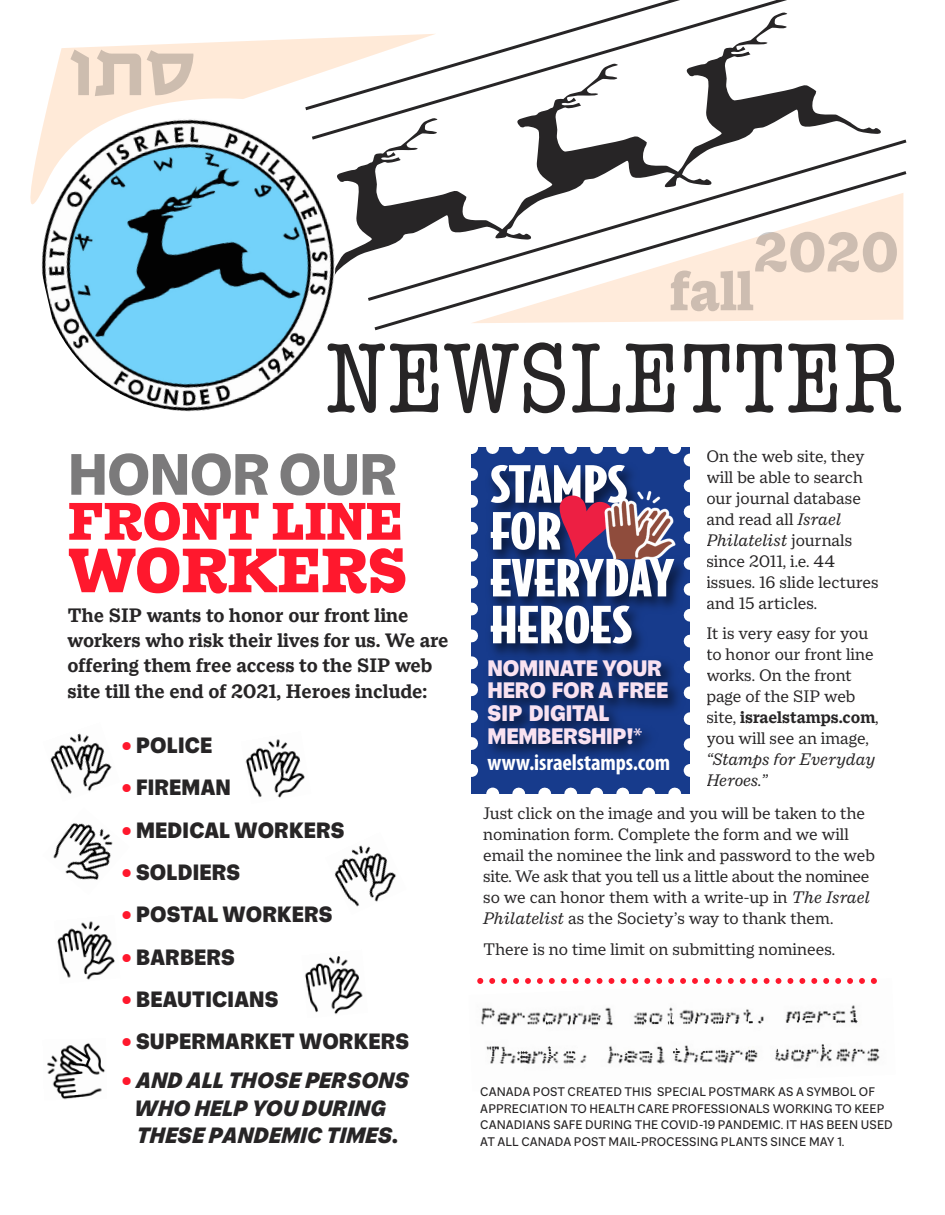
<style>
.page{position:relative;width:945px;height:1215px;background:#fff}
.page>*{position:absolute;margin:0;border:0;box-sizing:border-box;transform-origin:0 0}
.t1{font:condensed 102.45px "American Typewriter";color:#272526;scale:1.04 1}
.t2{font:90px "Katamon Slab";color:rgb(39 37 38/.23)}
.t3{font:900 67.5px "Macklin Slab";letter-spacing:-.015em;color:#ff182d}
.t4{font:800 63px "Macklin Sans";letter-spacing:-.015em;color:#7b7a7b}
.t5{font:800 60px "Macklin Slab";letter-spacing:-.01em;color:rgb(39 37 38/.23)}
.t6{font:900 57px "Macklin Slab";letter-spacing:-.015em;color:#ff182d}
.t7{font:900 48.6px/47px "Bodega Sans";letter-spacing:-.01em;color:#fff;scale:1.16 1}
.t8{font:900 24.3px/22.6px "Macklin Sans";letter-spacing:-.01em;color:#f9e2f1}
.t9{font:900 24px "Macklin Sans";letter-spacing:.01em;color:#272526}
.t10{font:italic 900 24px "Macklin Sans";letter-spacing:.01em;color:#272526}
.t11{font:700 condensed 22.65px "Myriad Pro";letter-spacing:-.005em;color:#fff}
.t12{font:700 21px/25.2px "Macklin Text";color:#272526}
.t13{font:18px/21px "Macklin Text";color:#272526}
.t14{font:13.5px/16.5px "Macklin Sans";letter-spacing:.01em;color:#272526}
.s1{color:#ff182d}
.s2{font-style:normal;color:#ff182d}
.s3{font-style:italic}
.s4{font-weight:700}
.s5{font-weight:400}
</style>
<div class="page">
<svg style="left:368px;top:139px;width:539px;height:162px"></svg>
<svg style="left:371px;top:169px;width:536px;height:162px"></svg>
<svg style="left:436px;top:0;width:411px;height:142px"></svg>
<img style="left:42px;top:277px;width:292px;height:135px">
<svg style="left:30px;top:34px;width:406px;height:243px"></svg>
<svg style="left:471px;top:193px;width:432px;height:130px;fill:#ffebdb"></svg>
<svg style="left:486px;top:788px;width:202px;height:6px"></svg>
<div style="left:471px;top:757px;width:219px;height:31px;background:#173b8c"></div>
<img style="left:50px;top:733px;width:62px;height:61px">
<img style="left:245px;top:739px;width:60px;height:59px">
<img style="left:53px;top:823px;width:60px;height:57px">
<img style="left:57px;top:921px;width:58px;height:59px">
<img style="left:304px;top:956px;width:59px;height:59px">
<img style="left:334px;top:845px;width:62px;height:62px">
<img style="left:47px;top:1043px;width:58px;height:57px">
<img style="left:481px;top:1005px;width:399px;height:59px">
<svg style="left:477px;top:978px;width:400px;height:6px"></svg>
<svg style="left:471px;top:447px;width:219px;height:310px;background:#213a77"></svg>
<p class="t2" style="left:70px;top:11px;width:130px">u,x</p>
<p class="t5" style="left:753px;top:233px;width:148px">2020</p>
<p class="t5" style="left:670px;top:272px;width:86px">fall</p>
<p class="t1" style="left:325px;top:317px;width:556px">NEWSLETTER</p>
<p class="t4" style="left:68px;top:454px;width:331px">HONOR OUR</p>
<p class="t6" style="left:68px;top:503px;width:337px">FRONT LINE</p>
<p class="t3" style="left:68px;top:549px;width:341px">WORKERS</p>
<p class="t12" style="left:68px;top:604px;width:383px">The SIP wants to honor our front line workers who risk their lives for us. We are offering them free access to the SIP web</p>
<p class="t12" style="left:68px;top:680px;width:361px">site till the end of 2021, Heroes include:</p>
<p class="t9" style="left:122px;top:738px;width:92px"><span class="s1">•</span> POLICE</p>
<p class="t9" style="left:122px;top:780px;width:111px"><span class="s1">•</span> FIREMAN</p>
<p class="t9" style="left:122px;top:822px;width:224px"><span class="s1">•</span> MEDICAL WORKERS</p>
<p class="t9" style="left:122px;top:864px;width:120px"><span class="s1">•</span> SOLDIERS</p>
<p class="t9" style="left:122px;top:907px;width:212px"><span class="s1">•</span> POSTAL WORKERS</p>
<p class="t9" style="left:122px;top:949px;width:115px"><span class="s1">•</span> BARBERS</p>
<p class="t9" style="left:122px;top:991px;width:158px"><span class="s1">•</span> BEAUTICIANS</p>
<p class="t9" style="left:122px;top:1034px;width:289px"><span class="s1">•</span> SUPERMARKET WORKERS</p>
<p class="t10" style="left:122px;top:1066px;width:289px"><span class="s2">•</span> AND ALL THOSE PERSONS</p>
<p class="t10" style="left:134px;top:1093px;width:254px">WHO HELP YOU DURING</p>
<p class="t10" style="left:137px;top:1121px;width:264px">THESE PANDEMIC TIMES.</p>
<p class="t13" style="left:706px;top:447px;width:174px">On the web site, they will be able to search our journal database and read all <span class="s3">Israel<br>Philatelist</span> journals since 2011, i.e. 44 issues. 16 slide lectures and 15 articles.</p>
<p class="t13" style="left:706px;top:624px;width:174px">It is very easy for you to honor our front line works. On the front page of the SIP web site, <span class="s4">israelstamps.com</span>, you will see an image, <span class="s3">“Stamps for Everyday<br>Heroes.”</span></p>
<p class="t13" style="left:483px;top:804px;width:393px">Just click on the image and you will be taken to the nomination form. Complete the form and we will email the nominee the link and password to the web site. We ask that you tell us a little about the nominee so we can honor them with a write-up in <span class="s3">The Israel Philatelist</span> as the Society’s way to thank them.</p>
<p class="t13" style="left:483px;top:940px;width:354px">There is no time limit on submitting nominees.</p>
<p class="t7" style="left:490px;top:465px;width:160px">STAMPS<br>FOR<br>EVERYDAY<br>HEROES</p>
<p class="t8" style="left:487px;top:658px;width:182px">NOMINATE YOUR<br>HERO FOR A FREE<br>SIP DIGITAL<br>MEMBERSHIP!<span class="s5">*</span></p>
<p class="t11" style="left:487px;top:749px;width:184px">www.israelstamps.com</p>
<p class="t14" style="left:480px;top:1085px;width:414px">CANADA POST CREATED THIS SPECIAL POSTMARK AS A SYMBOL OF APPRECIATION TO HEALTH CARE PROFESSIONALS WORKING TO KEEP CANADIANS SAFE DURING THE COVID-19 PANDEMIC. IT HAS BEEN USED AT ALL CANADA POST MAIL-PROCESSING PLANTS SINCE MAY 1.</p>
</div>
